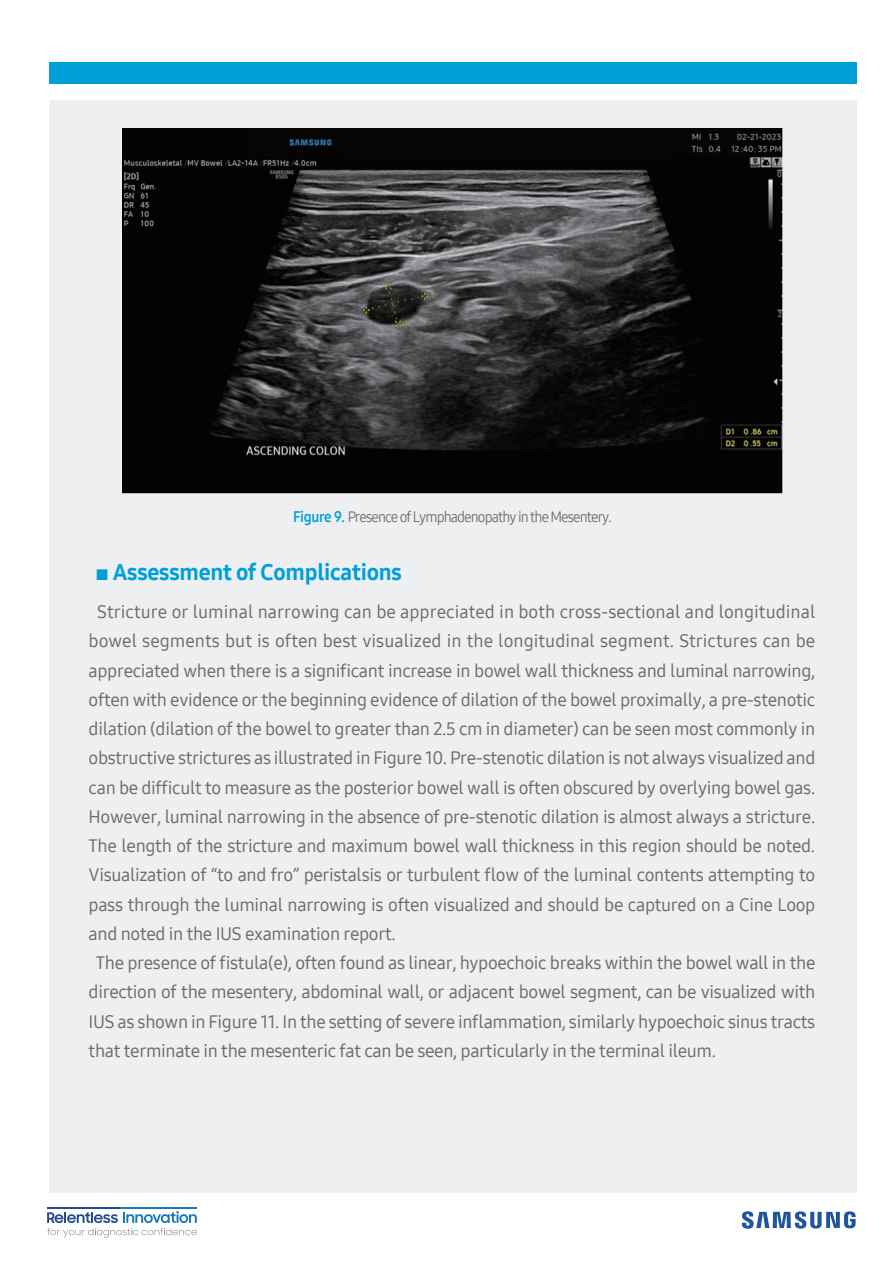
<style>
.page{position:relative;width:893px;height:1263px;background:#fff}
.page>*{position:absolute;margin:0;border:0;box-sizing:border-box;transform-origin:0 0}
.t1{font:22.5px "Samsung One 800";letter-spacing:-.01em;color:#009fda}
.t2{font:18px "Samsung One 500";letter-spacing:-.02em;color:#6c6d70}
.t3{font:18px "Samsung One 500";color:#6c6d70}
.t4{font:15px "Samsung One 400";letter-spacing:-.065em;color:#6c6d70;scale:.94 1}
.s1{font-family:"Samsung One 700";color:#009fda}
.s2{font-size:15px}
</style>
<div class="page">
<div style="left:49px;top:100px;width:808px;height:1093px;background:#edeff0"></div>
<div style="left:49px;top:62px;width:808px;height:21px;background:#009fda"></div>
<hr style="left:47px;top:1208px;width:73px;height:1px;background:#234b91">
<hr style="left:120px;top:1208px;width:77px;height:1px;background:#1979b6">
<svg style="left:47px;top:1211px;width:150px;height:26px"></svg>
<svg style="left:742px;top:1211px;width:114px;height:18px"></svg>
<img style="left:123px;top:129px;width:660px;height:365px">
<p class="t4" style="left:293px;top:506px;width:341px"><span class="s1">Figure 9.</span> Presence of Lymphadenopathy in the Mesentery.</p>
<p class="t1" style="left:96px;top:557px;width:308px"><span class="s2">■</span> Assessment of Complications</p>
<p class="t3" style="left:97px;top:600px;width:720px">Stricture or luminal narrowing can be appreciated in both cross-sectional and longitudinal</p>
<p class="t3" style="left:89px;top:629px;width:728px">bowel segments but is often best visualized in the longitudinal segment. Strictures can be</p>
<p class="t2" style="left:89px;top:658px;width:728px">appreciated when there is a significant increase in bowel wall thickness and luminal narrowing,</p>
<p class="t2" style="left:89px;top:687px;width:728px">often with evidence or the beginning evidence of dilation of the bowel proximally, a pre-stenotic</p>
<p class="t2" style="left:89px;top:717px;width:728px">dilation (dilation of the bowel to greater than 2.5 cm in diameter) can be seen most commonly in</p>
<p class="t2" style="left:89px;top:746px;width:728px">obstructive strictures as illustrated in Figure 10. Pre-stenotic dilation is not always visualized and</p>
<p class="t2" style="left:89px;top:775px;width:728px">can be difficult to measure as the posterior bowel wall is often obscured by overlying bowel gas.</p>
<p class="t2" style="left:89px;top:804px;width:728px">However, luminal narrowing in the absence of pre-stenotic dilation is almost always a stricture.</p>
<p class="t2" style="left:89px;top:834px;width:728px">The length of the stricture and maximum bowel wall thickness in this region should be noted.</p>
<p class="t2" style="left:89px;top:863px;width:728px">Visualization of “to and fro” peristalsis or turbulent flow of the luminal contents attempting to</p>
<p class="t2" style="left:89px;top:892px;width:728px">pass through the luminal narrowing is often visualized and should be captured on a Cine Loop</p>
<p class="t2" style="left:89px;top:921px;width:309px">and noted in the IUS examination report.</p>
<p class="t2" style="left:96px;top:951px;width:721px">The presence of fistula(e), often found as linear, hypoechoic breaks within the bowel wall in the</p>
<p class="t2" style="left:89px;top:980px;width:728px">direction of the mesentery, abdominal wall, or adjacent bowel segment, can be visualized with</p>
<p class="t2" style="left:89px;top:1009px;width:728px">IUS as shown in Figure 11. In the setting of severe inflammation, similarly hypoechoic sinus tracts</p>
<p class="t2" style="left:89px;top:1038px;width:629px">that terminate in the mesenteric fat can be seen, particularly in the terminal ileum.</p>
</div>
